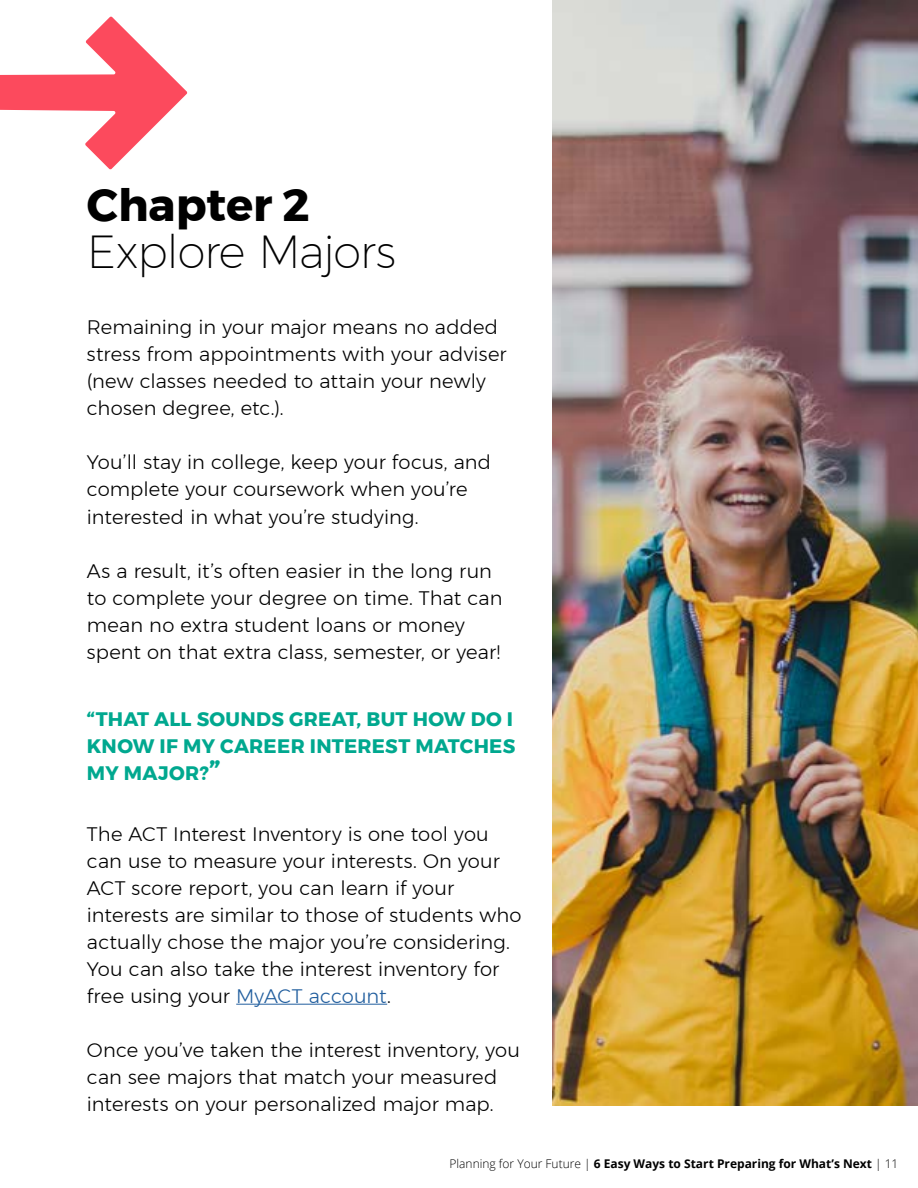
<style>
.page{position:relative;width:918px;height:1188px;background:#fff}
.page>*{position:absolute;margin:0;border:0;box-sizing:border-box;transform-origin:0 0}
.t1{font:200 45.15px "Montserrat";letter-spacing:-.02em;color:#000}
.t2{font:700 45px "Montserrat";color:#000}
.t3{font:300 19.5px/27px "Montserrat";letter-spacing:.005em;color:#000}
.t4{font:700 19.5px/27px "Montserrat";letter-spacing:.015em;color:#00a88f;text-align:justify}
.t5{font:700 12px "Open Sans";color:#000}
.s1{font-size:27px}
.s2{color:#215e9e}
.s3{font-weight:300}
</style>
<div class="page">
<img style="left:552px;top:0;width:366px;height:1106px">
<svg style="left:0;top:16px;width:187px;height:154px"></svg>
<hr style="left:236px;top:1004px;width:151px;height:1px;background:#215e9e">
<h2 class="t2" style="left:87px;top:169px;width:224px">Chapter 2</h2>
<h1 class="t1" style="left:87px;top:219px;width:310px">Explore Majors</h1>
<p class="t3" style="left:87px;top:314px;width:421px">Remaining in your major means no added stress from appointments with your adviser (new classes needed to attain your newly chosen degree, etc.).</p>
<p class="t3" style="left:87px;top:449px;width:406px">You’ll stay in college, keep your focus, and complete your coursework when you’re interested in what you’re studying.</p>
<p class="t3" style="left:87px;top:557px;width:417px">As a result, it’s often easier in the long run to complete your degree on time. That can mean no extra student loans or money spent on that extra class, semester, or year!</p>
<p class="t4" style="left:87px;top:706px;width:430px">“THAT ALL SOUNDS GREAT, BUT HOW DO I KNOW IF MY CAREER INTEREST MATCHES MY MAJOR?<span class="s1">”</span></p>
<p class="t3" style="left:87px;top:820px;width:436px">The ACT Interest Inventory is one tool you can use to measure your interests. On your ACT score report, you can learn if your interests are similar to those of students who actually chose the major you’re considering.<br>You can also take the interest inventory for free using your <span class="s2">MyACT account</span>.</p>
<p class="t3" style="left:87px;top:1036px;width:435px">Once you’ve taken the interest inventory, you can see majors that match your measured interests on your personalized major map.</p>
<p class="t5" style="left:450px;top:1155px;width:450px"><span class="s3">Planning for Your Future |</span> 6 Easy Ways to Start Preparing for What’s Next <span class="s3">| 11</span></p>
</div>
